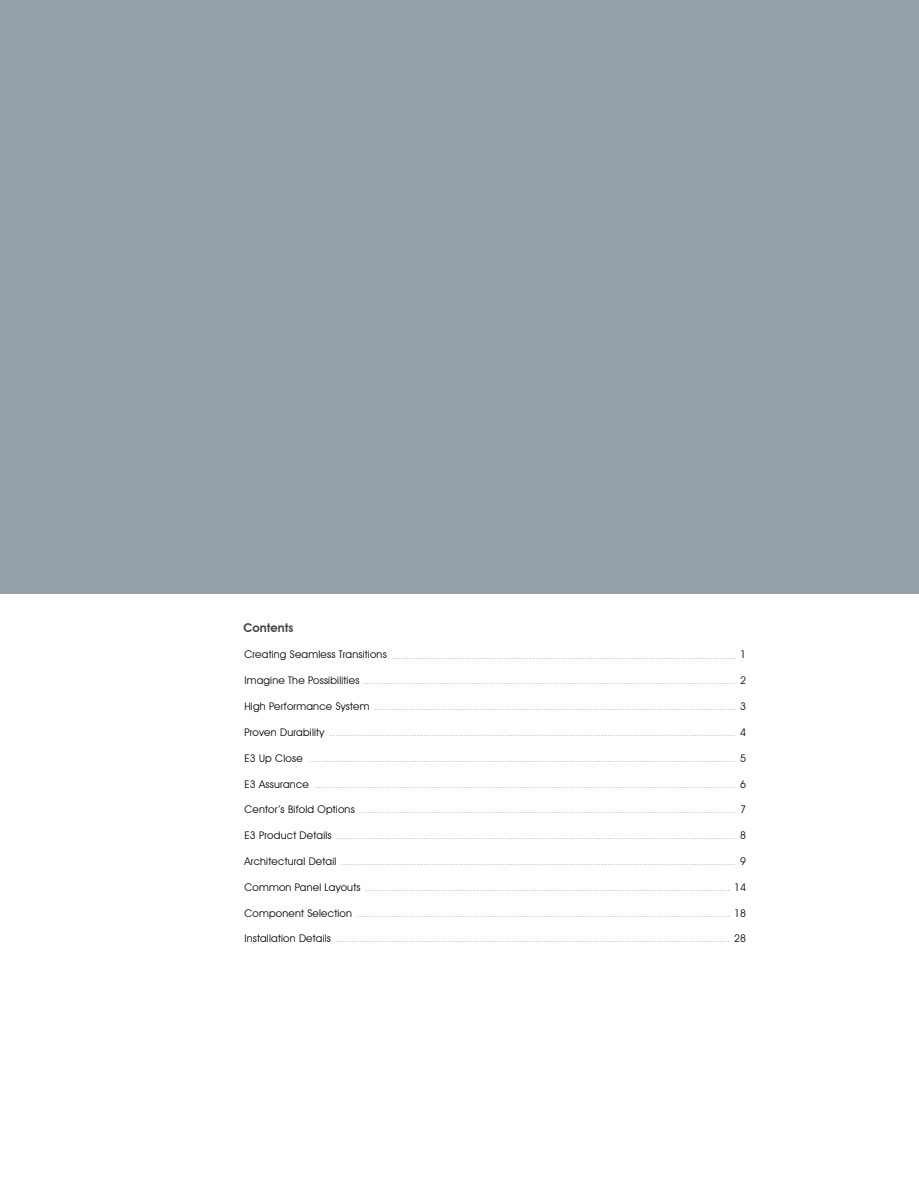
<style>
.page{position:relative;width:919px;height:1187px;background:#fff}
.page>*{position:absolute;margin:0;border:0;box-sizing:border-box;transform-origin:0 0}
.t1{font:600 12px "Avant Garde IT Cby BT";color:#414042}
.t2{font:10.5px "Arial";color:#b3bcc7}
.t3{font:10.5px "Avant Garde IT Cby BT";letter-spacing:.02em;color:#000}
.s1{font-family:"Avant Garde IT Cby BT";color:#000}
</style>
<div class="page">
<div style="left:0;top:0;width:918px;height:593px;background:#95a0a9"></div>
<p class="t1" style="left:243px;top:620px;width:51px">Contents</p>
<p class="t3" style="left:244px;top:648px;width:144px">Creating Seamless Transitions</p>
<p class="t2" style="left:392px;top:648px;width:355px">...................................................................................................................... <span class="s1">1</span></p>
<p class="t2" style="left:244px;top:673px;width:503px"><span class="s1">Imagine The Possibilities</span> ................................................................................................................................ <span class="s1">2</span></p>
<p class="t2" style="left:244px;top:699px;width:503px"><span class="s1">High Performance System</span> ............................................................................................................................ <span class="s1">3</span></p>
<p class="t3" style="left:244px;top:725px;width:81px">Proven Durability</p>
<p class="t3" style="left:740px;top:725px;width:7px">4</p>
<p class="t3" style="left:244px;top:751px;width:60px">E3 Up Close</p>
<p class="t2" style="left:309px;top:751px;width:438px">.................................................................................................................................................. <span class="s1">5</span></p>
<p class="t3" style="left:244px;top:777px;width:66px">E3 Assurance</p>
<p class="t2" style="left:315px;top:777px;width:432px">................................................................................................................................................ <span class="s1">6</span></p>
<p class="t2" style="left:244px;top:802px;width:492px"><span class="s1">Centor’s Bifold Options</span> .................................................................................................................................</p>
<p class="t3" style="left:740px;top:803px;width:7px">7</p>
<p class="t2" style="left:244px;top:828px;width:492px"><span class="s1">E3 Product Details</span> .........................................................................................................................................</p>
<p class="t3" style="left:740px;top:829px;width:7px">8</p>
<p class="t3" style="left:244px;top:854px;width:94px">Architectural Detail</p>
<p class="t3" style="left:740px;top:854px;width:7px">9</p>
<p class="t2" style="left:244px;top:880px;width:503px"><span class="s1">Common Panel Layouts</span> ............................................................................................................................. <span class="s1">14</span></p>
<p class="t2" style="left:244px;top:906px;width:503px"><span class="s1">Component Selection</span> ................................................................................................................................ <span class="s1">18</span></p>
<p class="t3" style="left:244px;top:932px;width:88px">Installation Details</p>
<p class="t2" style="left:336px;top:931px;width:411px">....................................................................................................................................... <span class="s1">28</span></p>
<p class="t2" style="left:329px;top:725px;width:407px">...........................................................................................................................................</p>
<p class="t2" style="left:341px;top:854px;width:396px">.......................................................................................................................................</p>
</div>
